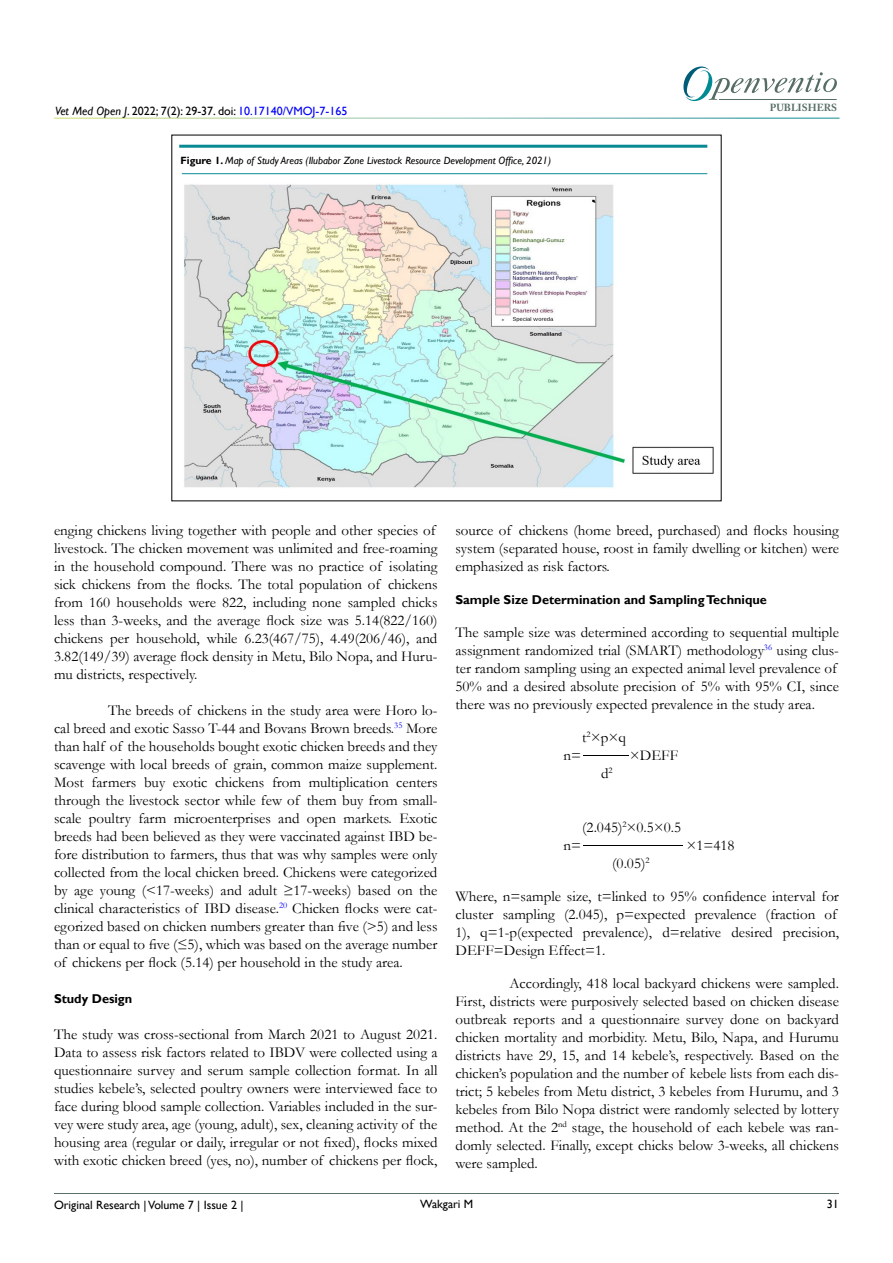
<style>
.page{position:relative;width:893px;height:1263px;background:#fff}
.page>*{position:absolute;margin:0;border:0;box-sizing:border-box;transform-origin:0 0}
.t1{font:15px/18px "Garamond";color:#000}
.t2{font:700 12.75px "Gill Sans";color:#000}
.t3{font:12px "Gill Sans";color:#000}
.t4{font:italic 10.5px "Gill Sans";color:#000}
.t5{font:700 10.2px "Adobe Caslon Pro";color:#566d65}
.s1{font-style:italic}
.s2{color:#0000fa}
.s3{font-weight:700;font-style:normal}
</style>
<div class="page">
<hr style="left:54px;top:1193px;width:785px;height:1px;background:#597068">
<svg style="left:683px;top:67px;width:154px;height:34px"></svg>
<hr style="left:719px;top:99px;width:118px;height:1px;background:#566d65">
<hr style="left:179px;top:145px;width:528px;height:3px;background:#0a8b93">
<img style="left:183px;top:183px;width:531px;height:305px">
<hr style="left:182px;top:173px;width:525px;height:1px;background:#0a8b93">
<div style="left:568px;top:746px;width:74px;height:12px;background:#f6f1f3;opacity:.75"></div>
<div style="left:569px;top:836px;width:127px;height:12px;background:#f6f1f3;opacity:.75"></div>
<p class="t3" style="left:55px;top:104px;width:294px"><span class="s1">Vet Med Open J</span>. 2022; 7(2): 29-37. doi: <span class="s2">10.17140/VMOJ-7-165</span></p>
<p class="t5" style="left:770px;top:101px;width:69px">PUBLISHERS</p>
<p class="t4" style="left:180px;top:154px;width:372px"><span class="s3">Figure 1.</span> Map of Study Areas (Ilubabor Zone Livestock Resource Development Office, 2021)</p>
<p class="t1" style="left:54px;top:521px;width:385px">enging chickens living together with people and other species of livestock. The chicken movement was unlimited and free-roaming in the household compound. There was no practice of isolating sick chickens from the flocks. The total population of chickens from 160 households were 822, including none sampled chicks less than 3-weeks, and the average flock size was 5.14(822/160) chickens per household, while 6.23(467/75), 4.49(206/46), and 3.82(149/39) average flock density in Metu, Bilo Nopa, and Huru&shy;mu districts, respectively.</p>
<p class="t1" style="left:54px;top:701px;width:385px;text-align:justify;text-indent:54px">The breeds of chickens in the study area were Horo lo&shy;cal breed and exotic Sasso T-44 and Bovans Brown breeds.<sup>35</sup> More than half of the households bought exotic chicken breeds and they scavenge with local breeds of grain, common maize supplement.<br>Most farmers buy exotic chickens from multiplication centers through the livestock sector while few of them buy from small&shy;scale poultry farm microenterprises and open markets. Exotic breeds had been believed as they were vaccinated against IBD be&shy;fore distribution to farmers, thus that was why samples were only collected from the local chicken breed. Chickens were categorized by age young (&lt;17-weeks) and adult ≥17-weeks) based on the clinical characteristics of IBD disease.<sup>20</sup> Chicken flocks were cat&shy;egorized based on chicken numbers greater than five (&gt;5) and less than or equal to five (≤5), which was based on the average number of chickens per flock (5.14) per household in the study area.</p>
<p class="t2" style="left:54px;top:991px;width:80px">Study Design</p>
<p class="t1" style="left:54px;top:1025px;width:385px;text-align:justify">The study was cross-sectional from March 2021 to August 2021.<br>Data to assess risk factors related to IBDV were collected using a questionnaire survey and serum sample collection format. In all studies kebele’s, selected poultry owners were interviewed face to face during blood sample collection. Variables included in the sur&shy;vey were study area, age (young, adult), sex, cleaning activity of the housing area (regular or daily, irregular or not fixed), flocks mixed with exotic chicken breed (yes, no), number of chickens per flock,</p>
<p class="t1" style="left:455px;top:521px;width:385px;text-align:justify">source of chickens (home breed, purchased) and flocks housing system (separated house, roost in family dwelling or kitchen) were emphasized as risk factors.</p>
<p class="t2" style="left:455px;top:592px;width:313px">Sample Size Determination and Sampling Technique</p>
<p class="t1" style="left:455px;top:623px;width:385px">The sample size was determined according to sequential multiple assignment randomized trial (SMART) methodology<sup>36</sup> using clus&shy;ter random sampling using an expected animal level prevalence of 50% and a desired absolute precision of 5% with 95% CI, since there was no previously expected prevalence in the study area.</p>
<p class="t1" style="left:582px;top:728px;width:45px">t<sup>2</sup>×p×q</p>
<p class="t1" style="left:563px;top:746px;width:19px">n=</p>
<p class="t1" style="left:630px;top:746px;width:50px">×DEFF</p>
<p class="t1" style="left:601px;top:764px;width:13px">d<sup>2</sup></p>
<p class="t1" style="left:582px;top:818px;width:100px">(2.045)<sup>2</sup>×0.5×0.5</p>
<p class="t1" style="left:563px;top:836px;width:19px">n=</p>
<p class="t1" style="left:686px;top:836px;width:50px">×1=418</p>
<p class="t1" style="left:455px;top:846px;width:385px;line-height:33px;text-indent:157px">(0.05)<sup>2<br></sup>Where, n=sample size, t=linked to 95% confidence interval for</p>
<p class="t1" style="left:455px;top:905px;width:385px">cluster sampling (2.045), p=expected prevalence (fraction of<br>1), q=1-p(expected prevalence), d=relative desired precision,<br>DEFF=Design Effect=1.</p>
<p class="t1" style="left:455px;top:974px;width:385px;text-align:justify;text-indent:54px">Accordingly, 418 local backyard chickens were sampled.<br>First, districts were purposively selected based on chicken disease outbreak reports and a questionnaire survey done on backyard chicken mortality and morbidity. Metu, Bilo, Napa, and Hurumu districts have 29, 15, and 14 kebele’s, respectively. Based on the chicken’s population and the number of kebele lists from each dis&shy;trict; 5 kebeles from Metu district, 3 kebeles from Hurumu, and 3 kebeles from Bilo Nopa district were randomly selected by lottery method. At the 2<sup>nd</sup> stage, the household of each kebele was ran&shy;domly selected. Finally, except chicks below 3-weeks, all chickens were sampled.</p>
<p class="t3" style="left:54px;top:1198px;width:191px">Original Research | Volume 7 | Issue 2 |</p>
<p class="t3" style="left:827px;top:1197px;width:13px">31</p>
<p class="t3" style="left:420px;top:1197px;width:54px">Wakgari M</p>
</div>
